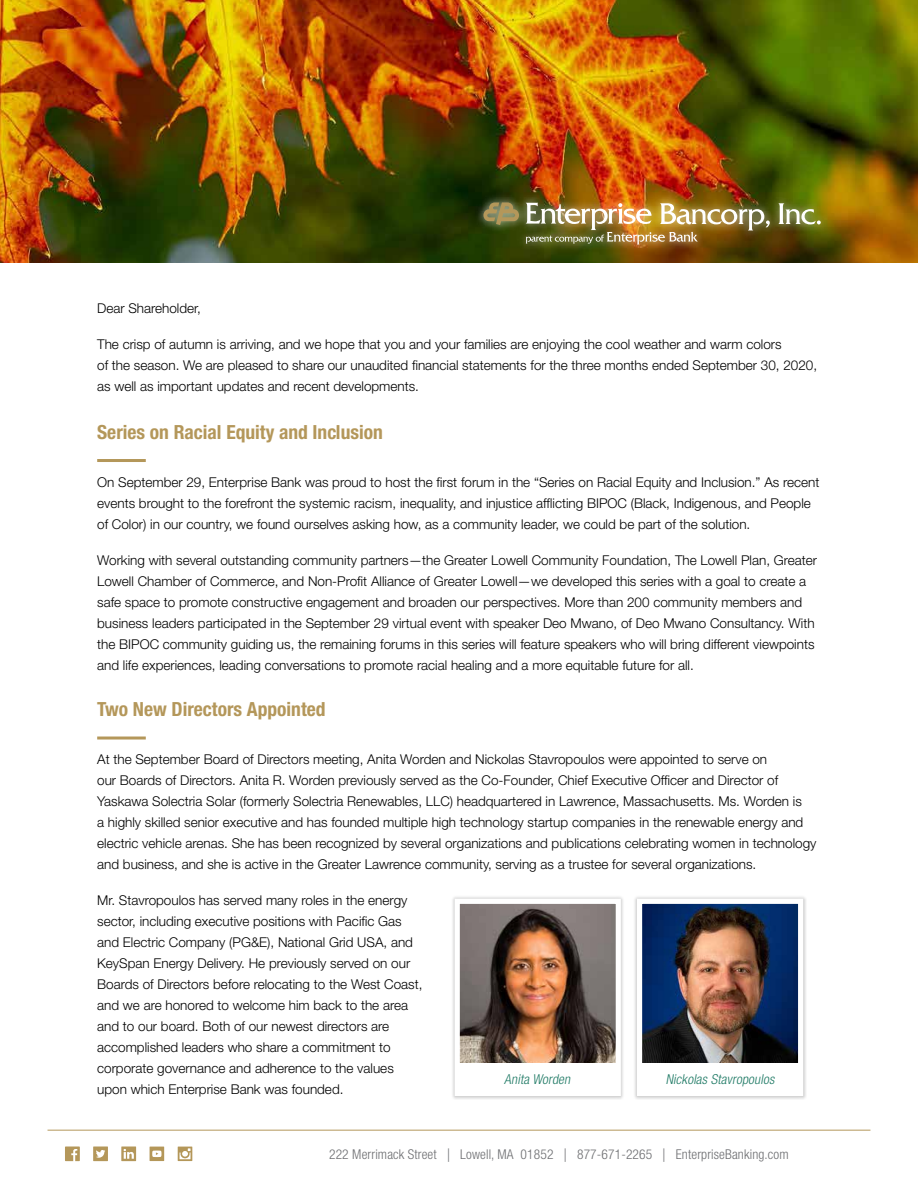
<style>
.page{position:relative;width:918px;height:1188px;background:#fff}
.page>*{position:absolute;margin:0;border:0;box-sizing:border-box;transform-origin:0 0}
.t1{font:700 condensed 19.5px "Helvetica Neue LT Std";color:#b4975a}
.t2{font:300 15px/24px "Helvetica Neue LT Std";color:#000}
.t3{font:italic 300 condensed 13.65px "Helvetica Neue LT Std";color:#217b66}
.t4{font:300 13.5px/21px "Helvetica Neue LT Std";color:#000}
.t5{font:300 condensed 13.5px "Helvetica Neue LT Std";letter-spacing:.01em;color:#6d6e71}
.s1{color:#00583d}
.s2{font-stretch:normal}
</style>
<div class="page">
<img style="left:0;top:0;width:918px;height:262px">
<div style="left:475px;top:194px;width:354px;height:58px;background:#fff;opacity:.75"></div>
<svg style="left:778px;top:203px;width:43px;height:21px"></svg>
<svg style="left:483px;top:203px;width:36px;height:22px"></svg>
<img style="left:526px;top:203px;width:244px;height:41px">
<svg style="left:65px;top:1147px;width:15px;height:14px"></svg>
<svg style="left:93px;top:1147px;width:15px;height:14px"></svg>
<svg style="left:121px;top:1147px;width:15px;height:14px"></svg>
<svg style="left:150px;top:1147px;width:14px;height:14px"></svg>
<svg style="left:178px;top:1147px;width:14px;height:14px"></svg>
<hr style="left:97px;top:459px;width:49px;height:3px;background:#b4975a">
<hr style="left:97px;top:737px;width:49px;height:3px;background:#b4975a">
<hr style="left:48px;top:1130px;width:822px;height:1px;background:#b4975a">
<div style="left:451px;top:895px;width:174px;height:205px;background:#f6f6f6"></div>
<img style="left:453px;top:897px;width:170px;height:202px">
<img style="left:634px;top:897px;width:172px;height:202px">
<div style="left:458px;top:1063px;width:159px;height:31px;background:#fff"></div>
<div style="left:640px;top:1063px;width:160px;height:31px;background:#fff"></div>
<p class="t4" style="left:97px;top:297px;width:105px">Dear Shareholder,</p>
<p class="t4" style="left:97px;top:333px;width:721px">The crisp of autumn is arriving, and we hope that you and your families are enjoying the cool weather and warm colors<br>of the season. We are pleased to share our unaudited financial statements for the three months ended September 30, 2020, as well as important updates and recent developments.</p>
<h1 class="t1" style="left:97px;top:420px;width:287px">Series on Racial Equity and Inclusion</h1>
<p class="t4" style="left:97px;top:471px;width:724px">On September 29, Enterprise Bank was proud to host the first forum in the “Series on Racial Equity and Inclusion.” As recent events brought to the forefront the systemic racism, inequality, and injustice afflicting BIPOC (Black, Indigenous, and People of Color) in our country, we found ourselves asking how, as a community leader, we could be part of the solution.</p>
<p class="t4" style="left:97px;top:549px;width:721px">Working with several outstanding community partners—the Greater Lowell Community Foundation, The Lowell Plan, Greater Lowell Chamber of Commerce, and Non-Profit Alliance of Greater Lowell—we developed this series with a goal to create a safe space to promote constructive engagement and broaden our perspectives. More than 200 community members and business leaders participated in the September 29 virtual event with speaker Deo Mwano, of Deo Mwano Consultancy. With the BIPOC community guiding us, the remaining forums in this series will feature speakers who will bring different viewpoints and life experiences, leading conversations to promote racial healing and a more equitable future for all.</p>
<h1 class="t1" style="left:97px;top:698px;width:230px">Two New Directors Appointed</h1>
<p class="t4" style="left:97px;top:749px;width:721px">At the September Board of Directors meeting, Anita Worden and Nickolas Stavropoulos were appointed to serve on<br>our Boards of Directors. Anita R. Worden previously served as the Co-Founder, Chief Executive Officer and Director of Yaskawa Solectria Solar (formerly Solectria Renewables, LLC) headquartered in Lawrence, Massachusetts. Ms. Worden is<br>a highly skilled senior executive and has founded multiple high technology startup companies in the renewable energy and electric vehicle arenas. She has been recognized by several organizations and publications celebrating women in technology and business, and she is active in the Greater Lawrence community, serving as a trustee for several organizations.</p>
<p class="t4" style="left:97px;top:890px;width:327px">Mr. Stavropoulos has served many roles in the energy sector, including executive positions with Pacific Gas and Electric Company (PG&amp;E), National Grid USA, and KeySpan Energy Delivery. He previously served on our Boards of Directors before relocating to the West Coast, and we are honored to welcome him back to the area and to our board. Both of our newest directors are accomplished leaders who share a commitment to corporate governance and adherence to the values upon which Enterprise Bank was founded.</p>
<p class="t2" style="left:97px;top:465px;width:695px">pleased to share our unaudited financial statements for the three months ending March 31, 2020, as well as important updates and recent developments.</p>
<p class="t2" style="left:97px;top:591px;width:718px">The Enterprise Bancorp Annual Shareholders’ Meeting will be held on Tuesday, May 5, 2020 at 4:00 pm. In accordance with the emergency legislation signed into law by Massachusetts Governor Charlie Baker regarding the public health impact of the coronavirus (COVID-19) pandemic, the Company’s 2020 Annual Meeting will be</p>
<p class="t2" style="left:136px;top:750px;width:474px">with the control # provided on your proxy card and password EBTC2020;</p>
<p class="t2" style="left:124px;top:789px;width:23px">OR</p>
<p class="t2" style="left:124px;top:828px;width:238px"><span class="s1">•</span> To listen only: call 1-866-579-7167</p>
<p class="t2" style="left:97px;top:891px;width:337px">to shareholders in advance of the meeting, and we urge you to complete your proxy by mail, telephone,</p>
<p class="t2" style="left:97px;top:987px;width:349px">proxy even if you plan to remotely attend the Annual<br>Meeting on May 5th. We appreciate and thank you for your timely effort to complete the voting process.</p>
<p class="t3" style="left:504px;top:1072px;width:70px">Anita Worden</p>
<p class="t3" style="left:666px;top:1072px;width:113px">Nickolas Stavropoulos</p>
<p class="t5" style="left:329px;top:1146px;width:461px">222 Merrimack Street <span class="s2">|</span> Lowell, MA 01852 <span class="s2">|</span> 877-671-2265 <span class="s2">|</span> EnterpriseBanking.com</p>
</div>
